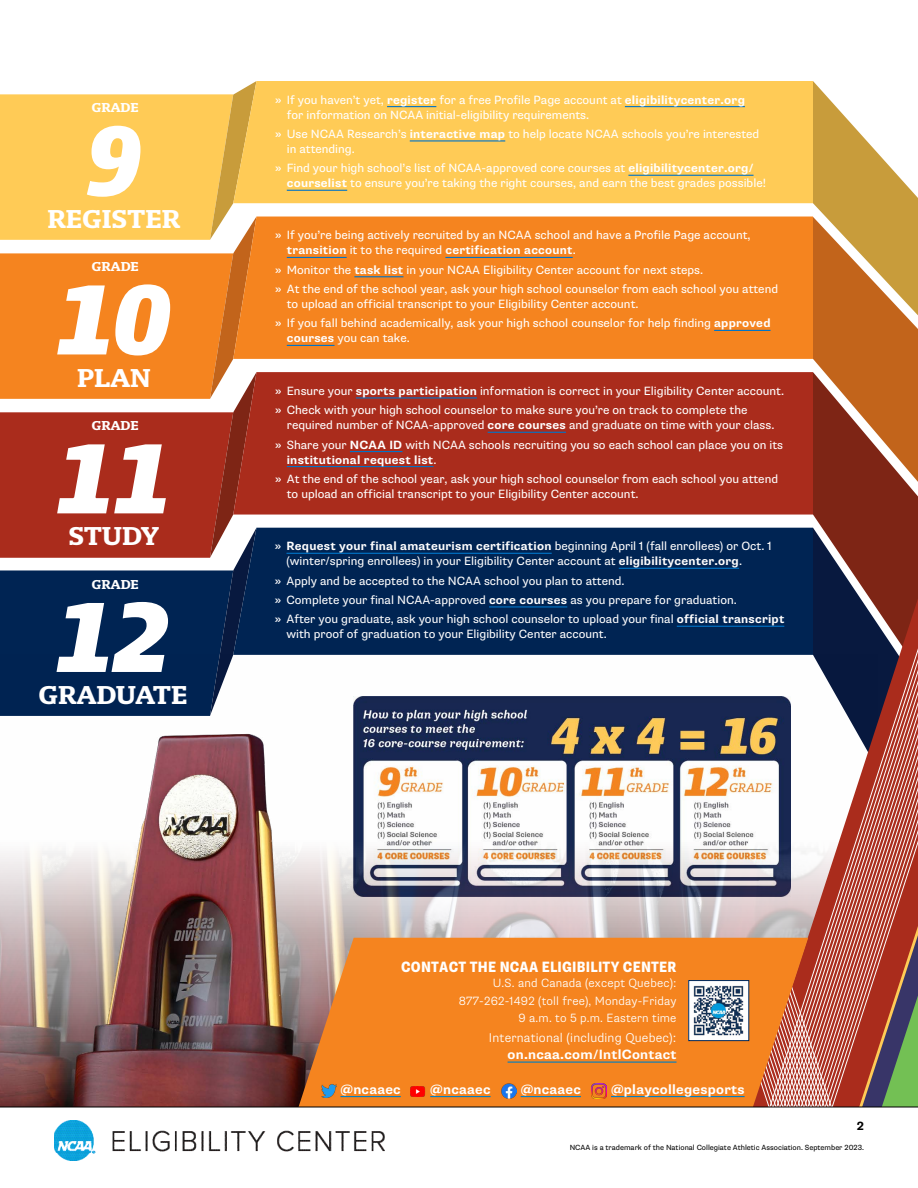
<style>
.page{position:relative;width:918px;height:1188px;background:#fff}
.page>*{position:absolute;margin:0;border:0;box-sizing:border-box;transform-origin:0 0}
.t1{font:italic 700 expanded 103.8px "Mislab Std";color:#fff}
.t2{font:700 27px "Mislab Std";color:#fff}
.t3{font:800 condensed 15px "Supria Sans";letter-spacing:.015em;color:#fff}
.t4{font:700 13.5px "Supria Sans";letter-spacing:.02em;color:#fff}
.t5{font:700 13.5px "Mislab Std";color:#fff}
.t6{font:300 12.75px "Supria Sans";letter-spacing:.015em;color:#fff}
.t7{font:12px/19.4px "Supria Sans";color:#fff}
.t8{font:300 12px/17.1px "Supria Sans";letter-spacing:.015em;color:#fff;text-align:right}
.t9{font:700 12px "Supria Sans";color:#000}
.t10{font:7.5px "Supria Sans";color:#000}
.s1{font-weight:500}
.s2{font-weight:700}
</style>
<div class="page">
<div style="left:264px;top:81px;width:421px;height:122px;background:#ffcb56"></div>
<div style="left:264px;top:217px;width:421px;height:142px;background:#f5841f"></div>
<div style="left:264px;top:372px;width:421px;height:143px;background:#aa2c1c"></div>
<svg style="left:0;top:81px;width:264px;height:574px;background:#c27e4a"></svg>
<div style="left:233px;top:528px;width:452px;height:127px;background:#002453"></div>
<hr style="left:387px;top:106px;width:49px;height:1px;background:#0074c8">
<hr style="left:625px;top:106px;width:120px;height:1px;background:#0074c8">
<hr style="left:410px;top:140px;width:95px;height:2px;background:#0074c8">
<hr style="left:628px;top:175px;width:126px;height:1px;background:#0074c8">
<hr style="left:287px;top:190px;width:60px;height:1px;background:#0074c8">
<hr style="left:287px;top:257px;width:60px;height:1px;background:#0074c8">
<hr style="left:445px;top:257px;width:128px;height:1px;background:#0074c8">
<hr style="left:354px;top:276px;width:49px;height:1px;background:#0074c8">
<hr style="left:287px;top:345px;width:48px;height:1px;background:#0074c8">
<hr style="left:356px;top:397px;width:121px;height:2px;background:#0074c8">
<hr style="left:488px;top:432px;width:78px;height:1px;background:#0074c8">
<hr style="left:350px;top:451px;width:52px;height:1px;background:#0074c8">
<hr style="left:287px;top:466px;width:147px;height:1px;background:#0074c8">
<hr style="left:286px;top:553px;width:266px;height:1px;background:#0074c8">
<hr style="left:619px;top:568px;width:120px;height:1px;background:#0074c8">
<hr style="left:489px;top:606px;width:78px;height:2px;background:#0074c8">
<hr style="left:677px;top:626px;width:107px;height:1px;background:#0074c8">
<img style="left:0;top:655px;width:685px;height:452px">
<svg style="left:685px;top:81px;width:233px;height:1026px"></svg>
<svg style="left:298px;top:938px;width:510px;height:169px;background:#ea822a"></svg>
<hr style="left:508px;top:1062px;width:169px;height:1px;background:#0080c5">
<img style="left:321px;top:1085px;width:15px;height:12px">
<hr style="left:341px;top:1096px;width:60px;height:1px;background:#0080c5">
<img style="left:592px;top:1083px;width:14px;height:16px">
<hr style="left:611px;top:1096px;width:134px;height:1px;background:#0080c5">
<img style="left:411px;top:1086px;width:15px;height:10px">
<hr style="left:430px;top:1096px;width:61px;height:1px;background:#0080c5">
<img style="left:501px;top:1084px;width:15px;height:15px">
<hr style="left:521px;top:1096px;width:60px;height:1px;background:#0080c5">
<hr style="left:0;top:1107px;width:918px;height:1px;background:#000">
<img style="left:54px;top:1120px;width:331px;height:41px">
<img style="left:691px;top:982px;width:56px;height:57px">
<div style="left:689px;top:980px;width:60px;height:61px;border:1px solid #002453"></div>
<p class="t5" style="left:92px;top:101px;width:49px">GRADE</p>
<h1 class="t1" style="left:85px;top:109px;width:59px">9</h1>
<h2 class="t2" style="left:47px;top:205px;width:134px">REGISTER</h2>
<p class="t5" style="left:92px;top:260px;width:49px">GRADE</p>
<h1 class="t1" style="left:57px;top:267px;width:116px">10</h1>
<h2 class="t2" style="left:77px;top:364px;width:75px">PLAN</h2>
<p class="t5" style="left:92px;top:419px;width:49px">GRADE</p>
<h1 class="t1" style="left:57px;top:426px;width:116px">11</h1>
<h2 class="t2" style="left:68px;top:523px;width:92px">STUDY</h2>
<p class="t5" style="left:92px;top:577px;width:49px">GRADE</p>
<h1 class="t1" style="left:56px;top:585px;width:116px">12</h1>
<h2 class="t2" style="left:39px;top:681px;width:150px">GRADUATE</h2>
<p class="t7" style="left:287px;top:92px;width:460px;line-height:15px;text-indent:-12px"><span class="s1">»</span> If you haven’t yet, <span class="s2">register</span> for a free Profile Page account at <span class="s2">eligibilitycenter.org </span>for information on NCAA initial-eligibility requirements.</p>
<p class="t7" style="left:287px;top:127px;width:474px;line-height:15px;text-indent:-12px"><span class="s1">»</span> Use NCAA Research’s <span class="s2">interactive map</span> to help locate NCAA schools you’re interested in attending.</p>
<p class="t7" style="left:287px;top:161px;width:481px;line-height:15px;text-indent:-12px"><span class="s1">»</span> Find your high school’s list of NCAA-approved core courses at <span class="s2">eligibilitycenter.org/ courselist</span> to ensure you’re taking the right courses, and earn the best grades possible!</p>
<p class="t7" style="left:287px;top:228px;width:465px;line-height:15px;text-indent:-12px"><span class="s1">»</span> If you’re being actively recruited by an NCAA school and have a Profile Page account, <span class="s2">transition</span> it to the required <span class="s2">certification account</span>.</p>
<p class="t7" style="left:275px;top:260px;width:505px"><span class="s1">»</span> Monitor the <span class="s2">task list</span> in your NCAA Eligibility Center account for next steps.<br><span class="s1">»</span> At the end of the school year, ask your high school counselor from each school you attend</p>
<p class="t7" style="left:275px;top:295px;width:497px;text-indent:12px">to upload an official transcript to your Eligibility Center account.<br><span class="s1">»</span> If you fall behind academically, ask your high school counselor for help finding <span class="s2">approved</span></p>
<p class="t7" style="left:287px;top:329px;width:125px"><span class="s2">courses</span> you can take.</p>
<p class="t7" style="left:275px;top:381px;width:511px"><span class="s1">»</span> Ensure your <span class="s2">sports participation</span> information is correct in your Eligibility Center account. <span class="s1">»</span> Check with your high school counselor to make sure you’re on track to complete the</p>
<p class="t7" style="left:275px;top:416px;width:510px;text-align:center">required number of NCAA-approved <span class="s2">core courses</span> and graduate on time with your class.<br><span class="s1">»</span> Share your <span class="s2">NCAA ID</span> with NCAA schools recruiting you so each school can place you on its</p>
<p class="t7" style="left:275px;top:450px;width:505px;text-indent:12px"><span class="s2">institutional request list</span>.<br><span class="s1">»</span> At the end of the school year, ask your high school counselor from each school you attend</p>
<p class="t7" style="left:287px;top:484px;width:353px">to upload an official transcript to your Eligibility Center account.</p>
<p class="t7" style="left:286px;top:539px;width:487px;line-height:15px;text-indent:-12px"><span class="s1">»</span> <span class="s2">Request your final amateurism certification</span> beginning April 1 (fall enrollees) or Oct. 1 (winter/spring enrollees) in your Eligibility Center account at <span class="s2">eligibilitycenter.org</span>.</p>
<p class="t7" style="left:274px;top:571px;width:511px"><span class="s1">»</span> Apply and be accepted to the NCAA school you plan to attend.<br><span class="s1">»</span> Complete your final NCAA-approved <span class="s2">core courses</span> as you prepare for graduation.<br><span class="s1">»</span> After you graduate, ask your high school counselor to upload your final <span class="s2">official transcript</span></p>
<p class="t7" style="left:287px;top:625px;width:322px">with proof of graduation to your Eligibility Center account.</p>
<p class="t3" style="left:401px;top:958px;width:277px">CONTACT THE NCAA ELIGIBILITY CENTER</p>
<p class="t8" style="left:459px;top:975px;width:219px">U.S. and Canada (except Quebec):<br>877-262-1492 (toll free), Monday-Friday<br>9 a.m. to 5 p.m. Eastern time</p>
<p class="t6" style="left:489px;top:1030px;width:189px">International (including Quebec):</p>
<p class="t4" style="left:508px;top:1046px;width:170px">on.ncaa.com/IntlContact</p>
<p class="t4" style="left:341px;top:1081px;width:62px">@ncaaec</p>
<p class="t4" style="left:430px;top:1081px;width:62px">@ncaaec</p>
<p class="t4" style="left:521px;top:1081px;width:62px">@ncaaec</p>
<p class="t4" style="left:611px;top:1081px;width:135px">@playcollegesports</p>
<p class="t9" style="left:857px;top:1118px;width:9px">2</p>
<p class="t10" style="left:570px;top:1143px;width:296px">NCAA is a trademark of the National Collegiate Athletic Association. September 2023.</p>
</div>
